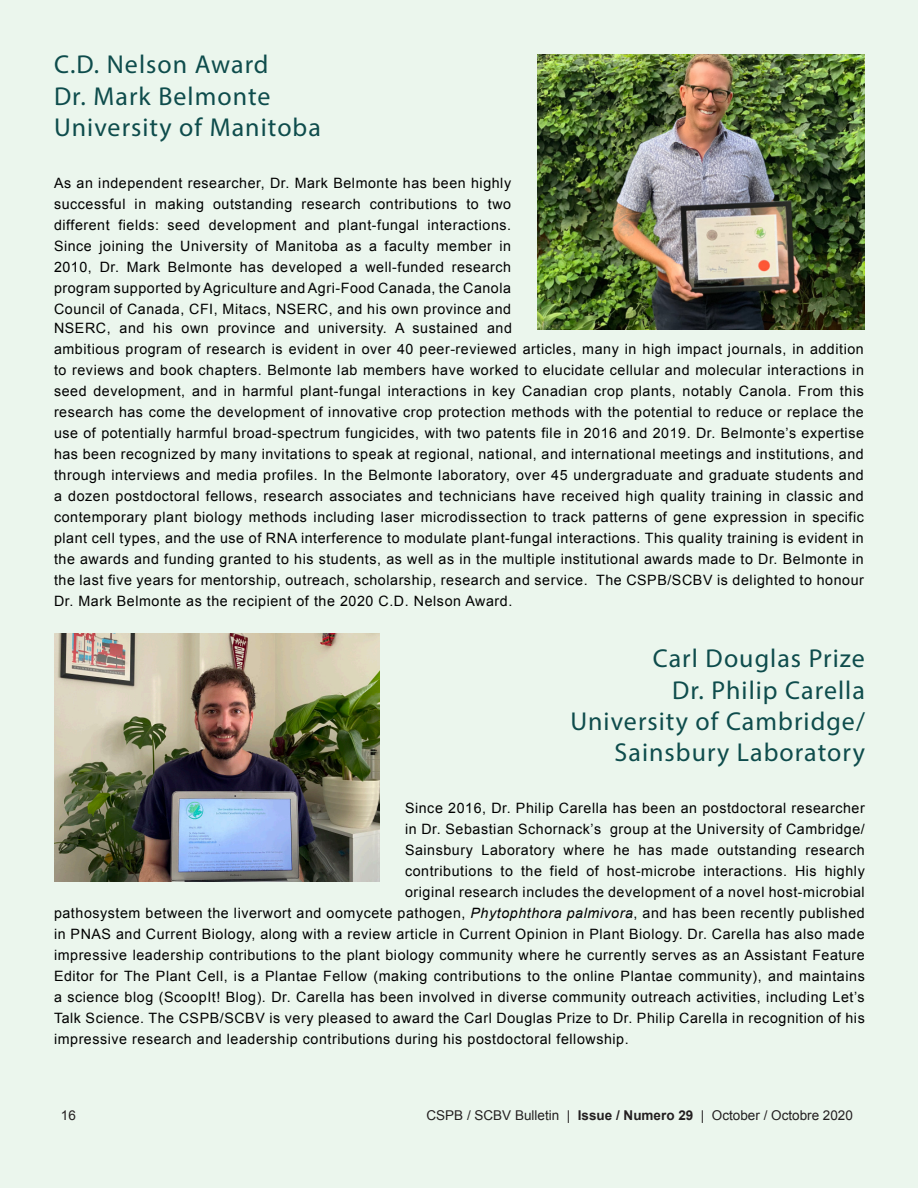
<style>
.page{position:relative;width:918px;height:1188px;background:#ebf6ed}
.page>*{position:absolute;margin:0;border:0;box-sizing:border-box;transform-origin:0 0}
.t1{font:25.95px "Myriad Pro";letter-spacing:.04em;color:#0e4c4c}
.t2{font:14.25px/21px "Arial";letter-spacing:.04em;color:#000}
.t3{font:13.5px "Arial";color:#231f20}
.s1{font-style:italic}
.s2{font-weight:700}
</style>
<div class="page">
<img style="left:54px;top:633px;width:326px;height:248px">
<img style="left:538px;top:54px;width:327px;height:276px">
<p class="t1" style="left:54px;top:49px;width:216px">C.D. Nelson Award</p>
<p class="t1" style="left:54px;top:80px;width:218px">Dr. Mark Belmonte</p>
<p class="t1" style="left:54px;top:111px;width:268px">University of Manitoba</p>
<p class="t2" style="left:54px;top:173px;width:459px;text-align:justify">As an independent researcher, Dr. Mark Belmonte has been highly successful in making outstanding research contributions to two different fields: seed development and plant-fungal interactions.<br>Since joining the University of Manitoba as a faculty member in 2010, Dr. Mark Belmonte has developed a well-funded research program supported by Agriculture and Agri-Food Canada, the Canola Council of Canada, CFI, Mitacs, NSERC, and his own province and</p>
<p class="t2" style="left:54px;top:318px;width:811px">NSERC, and his own province and university. A sustained and<br>ambitious program of research is evident in over 40 peer-reviewed articles, many in high impact journals, in addition to reviews and book chapters. Belmonte lab members have worked to elucidate cellular and molecular interactions in seed development, and in harmful plant-fungal interactions in key Canadian crop plants, notably Canola. From this research has come the development of innovative crop protection methods with the potential to reduce or replace the use of potentially harmful broad-spectrum fungicides, with two patents file in 2016 and 2019. Dr. Belmonte’s expertise has been recognized by many invitations to speak at regional, national, and international meetings and institutions, and through interviews and media profiles. In the Belmonte laboratory, over 45 undergraduate and graduate students and a dozen postdoctoral fellows, research associates and technicians have received high quality training in classic and contemporary plant biology methods including laser microdissection to track patterns of gene expression in specific plant cell types, and the use of RNA interference to modulate plant-fungal interactions. This quality training is evident in the awards and funding granted to his students, as well as in the multiple institutional awards made to Dr. Belmonte in the last five years for mentorship, outreach, scholarship, research and service. The CSPB/SCBV is delighted to honour Dr. Mark Belmonte as the recipient of the 2020 C.D. Nelson Award.</p>
<p class="t1" style="left:653px;top:643px;width:214px">Carl Douglas Prize</p>
<p class="t1" style="left:672px;top:674px;width:194px">Dr. Philip Carella</p>
<p class="t1" style="left:570px;top:705px;width:296px">University of Cambridge/</p>
<p class="t1" style="left:615px;top:736px;width:252px">Sainsbury Laboratory</p>
<p class="t2" style="left:405px;top:798px;width:461px">Since 2016, Dr. Philip Carella has been an postdoctoral researcher</p>
<p class="t2" style="left:405px;top:819px;width:461px">in Dr. Sebastian Schornack’s group at the University of Cambridge/</p>
<p class="t2" style="left:405px;top:840px;width:461px">Sainsbury Laboratory where he has made outstanding research</p>
<p class="t2" style="left:405px;top:861px;width:461px">contributions to the field of host-microbe interactions. His highly</p>
<p class="t2" style="left:405px;top:882px;width:461px">original research includes the development of a novel host-microbial</p>
<p class="t2" style="left:54px;top:903px;width:812px">pathosystem between the liverwort and oomycete pathogen, <span class="s1">Phytophthora palmivora</span>, and has been recently published</p>
<p class="t2" style="left:54px;top:924px;width:812px">in PNAS and Current Biology, along with a review article in Current Opinion in Plant Biology. Dr. Carella has also made</p>
<p class="t2" style="left:54px;top:945px;width:812px">impressive leadership contributions to the plant biology community where he currently serves as an Assistant Feature</p>
<p class="t2" style="left:54px;top:966px;width:812px">Editor for The Plant Cell, is a Plantae Fellow (making contributions to the online Plantae community), and maintains</p>
<p class="t2" style="left:54px;top:987px;width:812px">a science blog (ScoopIt! Blog). Dr. Carella has been involved in diverse community outreach activities, including Let’s</p>
<p class="t2" style="left:54px;top:1008px;width:812px">Talk Science. The CSPB/SCBV is very pleased to award the Carl Douglas Prize to Dr. Philip Carella in recognition of his</p>
<p class="t2" style="left:54px;top:1029px;width:576px">impressive research and leadership contributions during his postdoctoral fellowship.</p>
<p class="t3" style="left:61px;top:1107px;width:17px">16</p>
<p class="t3" style="left:427px;top:1107px;width:428px">CSPB / SCBV Bulletin | <span class="s2">Issue / Numero 29</span> | October / Octobre 2020</p>
</div>
